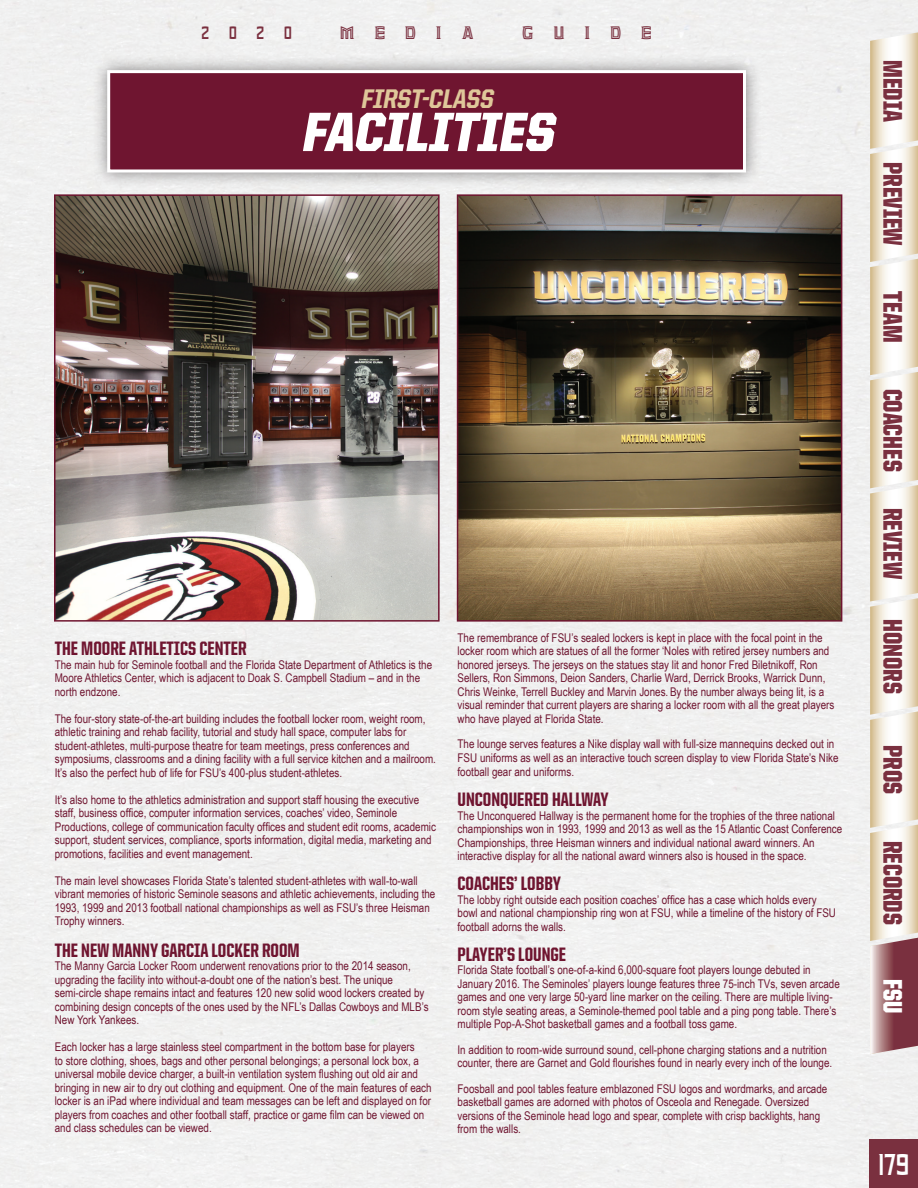
<style>
.page{position:relative;width:918px;height:1188px;background:#fff}
.page>*{position:absolute;margin:0;border:0;box-sizing:border-box;transform-origin:0 0}
.t1{font:italic 900 55.5px "United Sans Semi Cond";color:#fff}
.t2{font:700 30px "Unconquered";color:#fff}
.t3{font:900 27px "United Sans Cond";color:#7a303f}
.t4{font:italic 800 27px "United Sans Semi Cond";color:#dfc79a}
.t5{font:900 27px "United Sans Cond";color:#fff}
.t6{font:800 19.5px "United Sans Cond";color:#6f1530}
.t7{font:700 18px "Unconquered";letter-spacing:1.1em;color:#7a303f}
.t8{font:12px/13.5px "Arial Narrow";color:#6f1530}
</style>
<div class="page">
<svg style="left:870px;top:32px;width:48px;height:1022px"></svg>
<div style="left:869px;top:1139px;width:49px;height:49px;background:#7a303f"></div>
<div style="left:92px;top:55px;width:669px;height:133px;background:#231f20;opacity:.51"></div>
<div style="left:109px;top:72px;width:636px;height:99px;background:#6f1530"></div>
<div style="left:107px;top:70px;width:639px;height:102px;border:3px solid #fff"></div>
<img style="left:57px;top:197px;width:380px;height:422px">
<div style="left:54px;top:194px;width:386px;height:428px;border:2px solid #6f1530"></div>
<img style="left:460px;top:197px;width:379px;height:422px">
<div style="left:457px;top:194px;width:385px;height:428px;border:2px solid #6f1530"></div>
<h3 class="t7" style="left:202px;top:26px;width:92px">2020</h3>
<h3 class="t7" style="left:340px;top:26px;width:134px">MEDIA</h3>
<h3 class="t7" style="left:522px;top:26px;width:131px">GUIDE</h3>
<h3 class="t4" style="left:361px;top:84px;width:138px">FIRST-CLASS</h3>
<h1 class="t1" style="left:301px;top:102px;width:264px">FACILITIES</h1>
<h3 class="t6" style="left:55px;top:638px;width:193px">THE MOORE ATHLETICS CENTER</h3>
<p class="t8" style="left:55px;top:657px;width:379px">The main hub for Seminole football and the Florida State Department of Athletics is the<br>Moore Athletics Center, which is adjacent to Doak S. Campbell Stadium – and in the north endzone.</p>
<p class="t8" style="left:55px;top:711px;width:383px">The four-story state-of-the-art building includes the football locker room, weight room, athletic training and rehab facility, tutorial and study hall space, computer labs for student-athletes, multi-purpose theatre for team meetings, press conferences and symposiums, classrooms and a dining facility with a full service kitchen and a mailroom.<br>It’s also the perfect hub of life for FSU’s 400-plus student-athletes.</p>
<p class="t8" style="left:55px;top:792px;width:383px">It’s also home to the athletics administration and support staff housing the executive staff, business office, computer information services, coaches’ video, Seminole Productions, college of communication faculty offices and student edit rooms, academic support, student services, compliance, sports information, digital media, marketing and promotions, facilities and event management.</p>
<p class="t8" style="left:55px;top:873px;width:382px">The main level showcases Florida State’s talented student-athletes with wall-to-wall vibrant memories of historic Seminole seasons and athletic achievements, including the 1993, 1999 and 2013 football national championships as well as FSU’s three Heisman Trophy winners.</p>
<h3 class="t6" style="left:55px;top:940px;width:246px">THE NEW MANNY GARCIA LOCKER ROOM</h3>
<p class="t8" style="left:55px;top:959px;width:375px">The Manny Garcia Locker Room underwent renovations prior to the 2014 season, upgrading the facility into without-a-doubt one of the nation’s best. The unique semi-circle shape remains intact and features 120 new solid wood lockers created by combining design concepts of the ones used by the NFL’s Dallas Cowboys and MLB’s New York Yankees.</p>
<p class="t8" style="left:55px;top:1040px;width:378px">Each locker has a large stainless steel compartment in the bottom base for players<br>to store clothing, shoes, bags and other personal belongings; a personal lock box, a universal mobile device charger, a built-in ventilation system flushing out old air and bringing in new air to dry out clothing and equipment. One of the main features of each locker is an iPad where individual and team messages can be left and displayed on for players from coaches and other football staff, practice or game film can be viewed on and class schedules can be viewed.</p>
<p class="t8" style="left:458px;top:630px;width:378px">The remembrance of FSU’s sealed lockers is kept in place with the focal point in the locker room which are statues of all the former ‘Noles with retired jersey numbers and honored jerseys. The jerseys on the statues stay lit and honor Fred Biletnikoff, Ron Sellers, Ron Simmons, Deion Sanders, Charlie Ward, Derrick Brooks, Warrick Dunn, Chris Weinke, Terrell Buckley and Marvin Jones. By the number always being lit, is a visual reminder that current players are sharing a locker room with all the great players who have played at Florida State.</p>
<p class="t8" style="left:458px;top:737px;width:383px">The lounge serves features a Nike display wall with full-size mannequins decked out in<br>FSU uniforms as well as an interactive touch screen display to view Florida State’s Nike football gear and uniforms.</p>
<h3 class="t6" style="left:458px;top:789px;width:153px">UNCONQUERED HALLWAY</h3>
<p class="t8" style="left:458px;top:808px;width:386px">The Unconquered Hallway is the permanent home for the trophies of the three national championships won in 1993, 1999 and 2013 as well as the 15 Atlantic Coast Conference Championships, three Heisman winners and individual national award winners. An interactive display for all the national award winners also is housed in the space.</p>
<h3 class="t6" style="left:458px;top:873px;width:105px">COACHES’ LOBBY</h3>
<p class="t8" style="left:458px;top:892px;width:380px">The lobby right outside each position coaches’ office has a case which holds every bowl and national championship ring won at FSU, while a timeline of the history of FSU football adorns the walls.</p>
<h3 class="t6" style="left:458px;top:944px;width:110px">PLAYER’S LOUNGE</h3>
<p class="t8" style="left:458px;top:963px;width:384px">Florida State football’s one-of-a-kind 6,000-square foot players lounge debuted in January 2016. The Seminoles’ players lounge features three 75-inch TVs, seven arcade games and one very large 50-yard line marker on the ceiling. There are multiple living&shy;room style seating areas, a Seminole-themed pool table and a ping pong table. There’s multiple Pop-A-Shot basketball games and a football toss game.</p>
<p class="t8" style="left:458px;top:1042px;width:376px">In addition to room-wide surround sound, cell-phone charging stations and a nutrition counter, there are Garnet and Gold flourishes found in nearly every inch of the lounge.</p>
<p class="t8" style="left:458px;top:1081px;width:371px">Foosball and pool tables feature emblazoned FSU logos and wordmarks, and arcade basketball games are adorned with photos of Osceola and Renegade. Oversized versions of the Seminole head logo and spear, complete with crisp backlights, hang from the walls.</p>
<h3 class="t3" style="left:907px;top:60px;width:63px;rotate:90deg">MEDIA</h3>
<h3 class="t3" style="left:907px;top:162px;width:85px;rotate:90deg">PREVIEW</h3>
<h3 class="t3" style="left:907px;top:291px;width:53px;rotate:90deg">TEAM</h3>
<h3 class="t3" style="left:907px;top:389px;width:84px;rotate:90deg">COACHES</h3>
<h3 class="t3" style="left:907px;top:508px;width:73px;rotate:90deg">REVIEW</h3>
<h3 class="t3" style="left:907px;top:619px;width:76px;rotate:90deg">HONORS</h3>
<h3 class="t3" style="left:907px;top:745px;width:50px;rotate:90deg">PROS</h3>
<h3 class="t3" style="left:907px;top:841px;width:85px;rotate:90deg">RECORDS</h3>
<h3 class="t5" style="left:907px;top:979px;width:36px;rotate:90deg">FSU</h3>
<h2 class="t2" style="left:878px;top:1153px;width:32px">179</h2>
</div>
